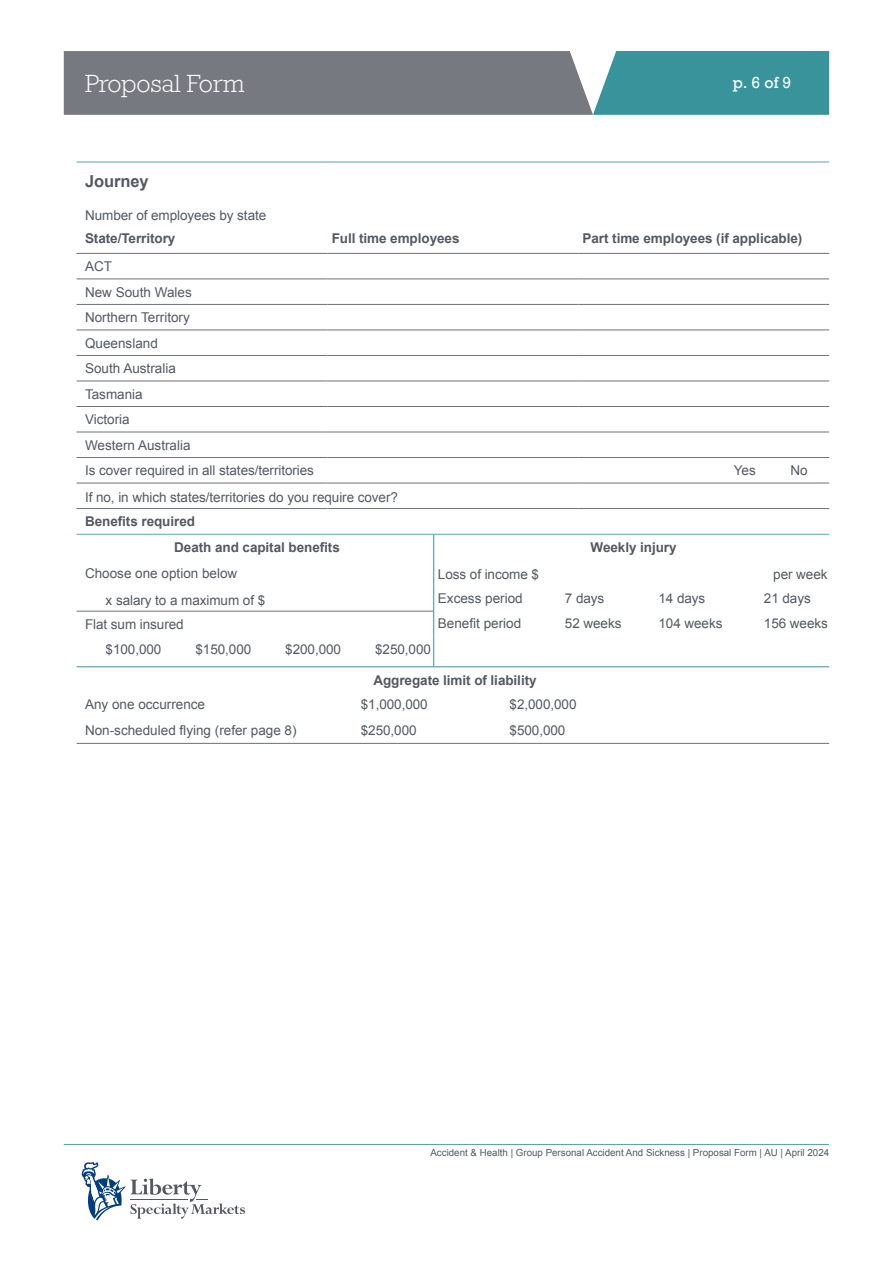
<style>
.page{position:relative;width:893px;height:1263px;background:#fff}
.page>*{position:absolute;margin:0;border:0;box-sizing:border-box;transform-origin:0 0}
.t1{font:300 25.5px "Rockwell Std";letter-spacing:-.005em;color:#fff}
.t2{font:700 16.5px "Arial";letter-spacing:-.005em;color:#545861}
.t3{font:15px "Rockwell";color:#fff}
.t4{font:13.5px/25.5px "Arial";letter-spacing:-.005em;color:#545861}
.t5{font:700 13.5px/26.1px "Arial";letter-spacing:-.005em;color:#545861}
.t6{font:9.75px "Arial";color:#545861}
</style>
<div class="page">
<svg style="left:64px;top:51px;width:765px;height:64px;background:#68858c"></svg>
<hr style="left:64px;top:1144px;width:765px;height:1px;background:#5fa4ac">
<svg style="left:82px;top:1162px;width:163px;height:58px"></svg>
<hr style="left:77px;top:253px;width:250px;height:1px;background:#6e717a">
<hr style="left:327px;top:253px;width:251px;height:1px;background:#6e717a">
<hr style="left:578px;top:253px;width:251px;height:1px;background:#6e717a">
<hr style="left:77px;top:279px;width:250px;height:1px;background:#6e717a">
<hr style="left:327px;top:279px;width:251px;height:1px;background:#6e717a">
<hr style="left:578px;top:279px;width:251px;height:1px;background:#6e717a">
<hr style="left:77px;top:304px;width:250px;height:1px;background:#6e717a">
<hr style="left:327px;top:304px;width:251px;height:1px;background:#6e717a">
<hr style="left:578px;top:304px;width:251px;height:1px;background:#6e717a">
<hr style="left:77px;top:330px;width:250px;height:1px;background:#6e717a">
<hr style="left:327px;top:330px;width:251px;height:1px;background:#6e717a">
<hr style="left:578px;top:330px;width:251px;height:1px;background:#6e717a">
<hr style="left:77px;top:355px;width:250px;height:1px;background:#6e717a">
<hr style="left:327px;top:355px;width:251px;height:1px;background:#6e717a">
<hr style="left:578px;top:355px;width:251px;height:1px;background:#6e717a">
<hr style="left:77px;top:381px;width:250px;height:1px;background:#6e717a">
<hr style="left:327px;top:381px;width:251px;height:1px;background:#6e717a">
<hr style="left:578px;top:381px;width:251px;height:1px;background:#6e717a">
<hr style="left:77px;top:406px;width:250px;height:1px;background:#6e717a">
<hr style="left:327px;top:406px;width:251px;height:1px;background:#6e717a">
<hr style="left:578px;top:406px;width:251px;height:1px;background:#6e717a">
<hr style="left:77px;top:432px;width:250px;height:1px;background:#6e717a">
<hr style="left:327px;top:432px;width:251px;height:1px;background:#6e717a">
<hr style="left:578px;top:432px;width:251px;height:1px;background:#6e717a">
<hr style="left:77px;top:457px;width:250px;height:1px;background:#6e717a">
<hr style="left:327px;top:457px;width:251px;height:1px;background:#6e717a">
<hr style="left:578px;top:457px;width:251px;height:1px;background:#6e717a">
<hr style="left:77px;top:483px;width:250px;height:1px;background:#6e717a">
<hr style="left:327px;top:483px;width:251px;height:1px;background:#6e717a">
<hr style="left:578px;top:483px;width:251px;height:1px;background:#6e717a">
<hr style="left:77px;top:508px;width:250px;height:1px;background:#6e717a">
<hr style="left:327px;top:508px;width:251px;height:1px;background:#6e717a">
<hr style="left:578px;top:508px;width:251px;height:1px;background:#6e717a">
<hr style="left:77px;top:162px;width:250px;height:1px;background:#5fa4ac">
<hr style="left:327px;top:162px;width:251px;height:1px;background:#5fa4ac">
<hr style="left:578px;top:162px;width:251px;height:1px;background:#5fa4ac">
<hr style="left:77px;top:534px;width:752px;height:1px;background:#5fa4ac">
<svg style="left:433px;top:535px;width:1px;height:131px"></svg>
<hr style="left:77px;top:611px;width:356px;height:1px;background:#6e717a">
<hr style="left:77px;top:743px;width:752px;height:1px;background:#6e717a">
<hr style="left:77px;top:666px;width:752px;height:1px;background:#38939b">
<h1 class="t1" style="left:85px;top:69px;width:161px">Proposal Form</h1>
<p class="t3" style="left:733px;top:73px;width:60px">p. 6 of 9</p>
<p class="t2" style="left:85px;top:170px;width:65px">Journey</p>
<p class="t4" style="left:85px;top:203px;width:183px">Number of employees by state</p>
<p class="t5" style="left:85px;top:226px;width:92px">State/Territory</p>
<p class="t5" style="left:332px;top:226px;width:129px">Full time employees</p>
<p class="t5" style="left:583px;top:226px;width:221px">Part time employees (if applicable)</p>
<p class="t4" style="left:85px;top:254px;width:230px">ACT<br>New South Wales<br>Northern Territory<br>Queensland<br>South Australia<br>Tasmania<br>Victoria<br>Western Australia<br>Is cover required in all states/territories</p>
<p class="t4" style="left:734px;top:457px;width:23px">Yes</p>
<p class="t4" style="left:790px;top:457px;width:19px">No</p>
<p class="t4" style="left:85px;top:485px;width:314px">If no, in which states/territories do you require cover?</p>
<p class="t5" style="left:174px;top:509px;width:167px;text-indent:-89px">Benefits required<br>Death and capital benefits</p>
<p class="t5" style="left:591px;top:535px;width:87px">Weekly injury</p>
<p class="t4" style="left:85px;top:560px;width:154px">Choose one option below</p>
<p class="t4" style="left:438px;top:562px;width:103px">Loss of income $</p>
<p class="t4" style="left:773px;top:562px;width:56px">per week</p>
<p class="t4" style="left:106px;top:587px;width:161px">x salary to a maximum of $</p>
<p class="t4" style="left:438px;top:585px;width:86px">Excess period</p>
<p class="t4" style="left:565px;top:585px;width:41px">7 days</p>
<p class="t4" style="left:658px;top:585px;width:48px">14 days</p>
<p class="t4" style="left:764px;top:585px;width:48px">21 days</p>
<p class="t4" style="left:85px;top:612px;width:100px">Flat sum insured</p>
<p class="t4" style="left:438px;top:611px;width:85px">Benefit period</p>
<p class="t4" style="left:565px;top:611px;width:58px">52 weeks</p>
<p class="t4" style="left:658px;top:611px;width:65px">104 weeks</p>
<p class="t4" style="left:764px;top:611px;width:65px">156 weeks</p>
<p class="t4" style="left:106px;top:636px;width:57px">$100,000</p>
<p class="t4" style="left:195px;top:636px;width:57px">$150,000</p>
<p class="t4" style="left:285px;top:636px;width:57px">$200,000</p>
<p class="t4" style="left:375px;top:636px;width:57px">$250,000</p>
<p class="t5" style="left:373px;top:667px;width:165px">Aggregate limit of liability</p>
<p class="t4" style="left:85px;top:692px;width:122px">Any one occurrence</p>
<p class="t4" style="left:361px;top:692px;width:68px">$1,000,000</p>
<p class="t4" style="left:510px;top:692px;width:68px">$2,000,000</p>
<p class="t4" style="left:85px;top:717px;width:213px">Non-scheduled flying (refer page 8)</p>
<p class="t4" style="left:361px;top:717px;width:57px">$250,000</p>
<p class="t4" style="left:510px;top:717px;width:57px">$500,000</p>
<p class="t6" style="left:430px;top:1146px;width:400px">Accident &amp; Health | Group Personal Accident And Sickness | Proposal Form | AU | April 2024</p>
</div>
